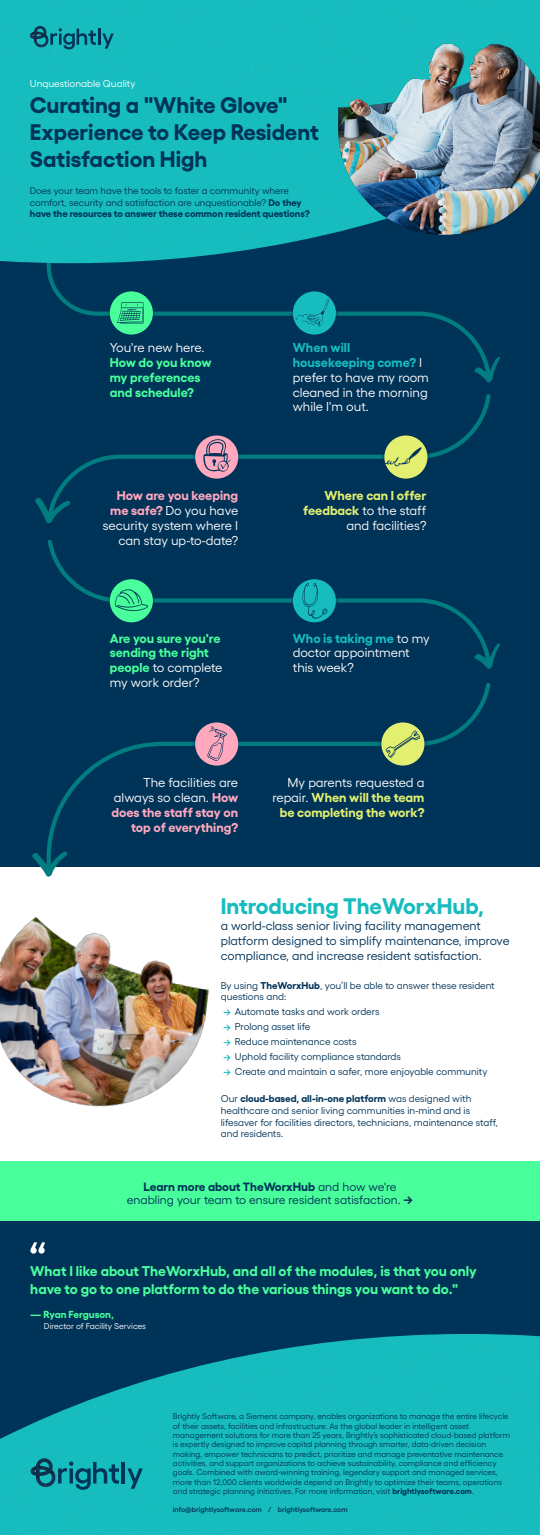
<style>
.page{position:relative;width:540px;height:1535px;background:#fff}
.page>*{position:absolute;margin:0;border:0;box-sizing:border-box;transform-origin:0 0}
.t1{font:700 22.5px/27px "Yellix";color:#003358}
.t2{font:700 22.5px "Yellix";color:#17bcbe}
.t3{font:700 14.1px/17.7px "Yellix";color:#48ff9b}
.t4{font:12.9px/14.7px "Yellix";color:#fff}
.t5{font:700 12.9px/14.7px "Yellix";color:#48ff9b}
.t6{font:700 12.9px/14.7px "Yellix";color:#ffa8be;text-align:right}
.t7{font:700 12.9px/14.7px "Yellix";color:#e2ef70;text-align:right}
.t8{font:12.3px/15px "Yellix";color:#003358}
.t9{font:12px/13.8px "Yellix";color:#003358;text-align:center}
.t10{font:700 10.2px "Yellix";letter-spacing:-.005em;color:#48ff9b}
.t11{font:9.9px/11.7px "Yellix";color:#003358}
.t12{font:9.9px "Yellix";color:#fff}
.t13{font:9.6px/11.7px "Yellix";color:#003358}
.t14{font:8.4px "Yellix";color:#fff}
.t15{font:8.1px/9.3px "Yellix";color:#003358}
.t16{font:600 7.2px "Yellix";color:#003358}
.s1{font-weight:700}
.s2{font-weight:700;color:#ffa8be}
.s3{font-weight:700;color:#17bcbe}
.s4{font-weight:700;color:#e2ef70}
.s5{font-weight:400;color:#fff}
</style>
<div class="page">
<div style="left:0;top:26px;width:540px;height:841px;background:#003358"></div>
<div style="left:0;top:1221px;width:540px;height:269px;background:#003358"></div>
<svg style="left:30px;top:1242px;width:15px;height:12px"></svg>
<svg style="left:46px;top:683px;width:445px;height:168px"></svg>
<svg style="left:47px;top:539px;width:439px;height:104px"></svg>
<svg style="left:54px;top:394px;width:437px;height:102px"></svg>
<svg style="left:47px;top:274px;width:439px;height:83px"></svg>
<svg style="left:474px;top:357px;width:26px;height:26px"></svg>
<svg style="left:474px;top:643px;width:26px;height:26px"></svg>
<svg style="left:35px;top:496px;width:35px;height:28px"></svg>
<svg style="left:32px;top:851px;width:36px;height:26px"></svg>
<img style="left:0;top:1334px;width:540px;height:201px">
<svg style="left:224px;top:1009px;width:6px;height:7px"></svg>
<svg style="left:224px;top:1024px;width:6px;height:7px"></svg>
<svg style="left:224px;top:1040px;width:6px;height:6px"></svg>
<svg style="left:224px;top:1055px;width:6px;height:6px"></svg>
<svg style="left:224px;top:1069px;width:6px;height:7px"></svg>
<img style="left:0;top:916px;width:209px;height:191px">
<img style="left:0;top:0;width:540px;height:274px">
<img style="left:334px;top:3px;width:206px;height:236px">
<hr style="left:98px;top:29px;width:3px;height:16px;background:#003358">
<svg style="left:102px;top:33px;width:12px;height:16px"></svg>
<svg style="left:30px;top:26px;width:66px;height:23px"></svg>
<div style="left:0;top:1162px;width:540px;height:59px;background:#48ff9b"></div>
<hr style="left:122px;top:1462px;width:3px;height:22px;background:#003358">
<svg style="left:127px;top:1468px;width:16px;height:21px"></svg>
<svg style="left:31px;top:1458px;width:88px;height:32px"></svg>
<img style="left:105px;top:287px;width:53px;height:52px">
<div style="left:110px;top:291px;width:43px;height:44px;background:#48ff9b;border-radius:50%"></div>
<img style="left:288px;top:287px;width:53px;height:52px">
<div style="left:293px;top:291px;width:43px;height:44px;background:#17bcbe;border-radius:50%"></div>
<img style="left:105px;top:575px;width:53px;height:52px">
<div style="left:110px;top:579px;width:43px;height:43px;background:#48ff9b;border-radius:50%"></div>
<img style="left:288px;top:575px;width:53px;height:52px">
<div style="left:293px;top:579px;width:43px;height:43px;background:#17bcbe;border-radius:50%"></div>
<img style="left:380px;top:431px;width:52px;height:52px">
<div style="left:384px;top:436px;width:43px;height:43px;background:#e2ef70;border-radius:50%"></div>
<img style="left:191px;top:718px;width:52px;height:52px">
<div style="left:195px;top:722px;width:43px;height:44px;background:#ffa8be;border-radius:50%"></div>
<img style="left:377px;top:718px;width:52px;height:52px">
<div style="left:381px;top:722px;width:43px;height:44px;background:#e2ef70;border-radius:50%"></div>
<svg style="left:117px;top:302px;width:27px;height:22px"></svg>
<svg style="left:295px;top:298px;width:34px;height:28px"></svg>
<svg style="left:384px;top:447px;width:38px;height:20px"></svg>
<img style="left:191px;top:431px;width:52px;height:52px">
<div style="left:195px;top:436px;width:43px;height:43px;background:#ffa8be;border-radius:50%"></div>
<svg style="left:203px;top:436px;width:28px;height:36px"></svg>
<svg style="left:115px;top:589px;width:33px;height:22px"></svg>
<svg style="left:302px;top:583px;width:26px;height:36px"></svg>
<svg style="left:386px;top:730px;width:34px;height:28px"></svg>
<svg style="left:207px;top:726px;width:20px;height:35px"></svg>
<p class="t12" style="left:30px;top:76px;width:107px">Unquestionable Quality</p>
<h1 class="t1" style="left:30px;top:89px;width:290px">Curating a "White Glove"<br>Experience to Keep Resident<br>Satisfaction High</h1>
<p class="t13" style="left:30px;top:184px;width:282px">Does your team have the tools to foster a community where comfort, security and satisfaction are unquestionable? <span class="s1">Do they have the resources to answer these common resident questions?</span></p>
<h3 class="t4" style="left:110px;top:339px;width:96px">You're new here.</h3>
<h3 class="t5" style="left:110px;top:354px;width:104px">How do you know my preferences and schedule?</h3>
<h3 class="t4" style="left:103px;top:487px;width:137px;text-align:right"><span class="s2">How are you keeping me safe?</span> Do you have security system where I can stay up-to-date?</h3>
<h3 class="t4" style="left:293px;top:339px;width:138px"><span class="s3">When will housekeeping come?</span> I prefer to have my room cleaned in the morning while I'm out.</h3>
<h3 class="t4" style="left:303px;top:487px;width:125px;text-align:right"><span class="s4">Where can I offer feedback</span> to the staff and facilities?</h3>
<h3 class="t5" style="left:110px;top:629px;width:114px">Are you sure you're sending the right people <span class="s5">to complete my work order?</span></h3>
<h3 class="t4" style="left:293px;top:630px;width:138px"><span class="s3">Who is taking me</span> to my doctor appointment this week?</h3>
<h3 class="t6" style="left:112px;top:774px;width:128px"><span class="s5">The facilities are always so clean.</span> How does the staff stay on top of everything?</h3>
<h3 class="t7" style="left:272px;top:774px;width:154px"><span class="s5">My parents requested a repair.</span> When will the team be completing the work?</h3>
<h1 class="t2" style="left:221px;top:888px;width:265px">Introducing TheWorxHub,</h1>
<h3 class="t8" style="left:221px;top:917px;width:290px">a world-class senior living facility management platform designed to simplify maintenance, improve compliance, and increase resident satisfaction.</h3>
<p class="t11" style="left:221px;top:978px;width:275px">By using <span class="s1">TheWorxHub</span>, you’ll be able to answer these resident questions and:</p>
<p class="t11" style="left:235px;top:1004px;width:254px;line-height:15px">Automate tasks and work orders<br>Prolong asset life<br>Reduce maintenance costs<br>Uphold facility compliance standards<br>Create and maintain a safer, more enjoyable community</p>
<p class="t11" style="left:221px;top:1092px;width:279px">Our <span class="s1">cloud-based, all-in-one platform</span> was designed with healthcare and senior living communities in-mind and is lifesaver for facilities directors, technicians, maintenance staff, and residents.</p>
<h3 class="t9" style="left:127px;top:1178px;width:288px"><span class="s1">Learn more about TheWorxHub</span> and how we're enabling your team to ensure resident satisfaction. <span class="s1">→</span></h3>
<h2 class="t3" style="left:30px;top:1261px;width:448px">What I like about TheWorxHub, and all of the modules, is that you only have to go to one platform to do the various things you want to do."</h2>
<p class="t10" style="left:30px;top:1306px;width:85px">— Ryan Ferguson,</p>
<p class="t14" style="left:44px;top:1320px;width:104px">Director of Facility Services</p>
<p class="t15" style="left:173px;top:1411px;width:339px">Brightly Software, a Siemens company, enables organizations to manage the entire lifecycle of their assets, facilities and infrastructure. As the global leader in intelligent asset management solutions for more than 25 years, Brightly’s sophisticated cloud-based platform is expertly designed to improve capital planning through smarter, data-driven decision making, empower technicians to predict, prioritize and manage preventative maintenance activities, and support organizations to achieve sustainability, compliance and efficiency goals. Combined with award-winning training, legendary support and managed services, more than 12,000 clients worldwide depend on Brightly to optimize their teams, operations and strategic planning initiatives. For more information, visit <span class="s1">brightlysoftware.com</span>.</p>
<p class="t16" style="left:173px;top:1504px;width:176px">info@brightlysoftware.com / brightlysoftware.com</p>
</div>
